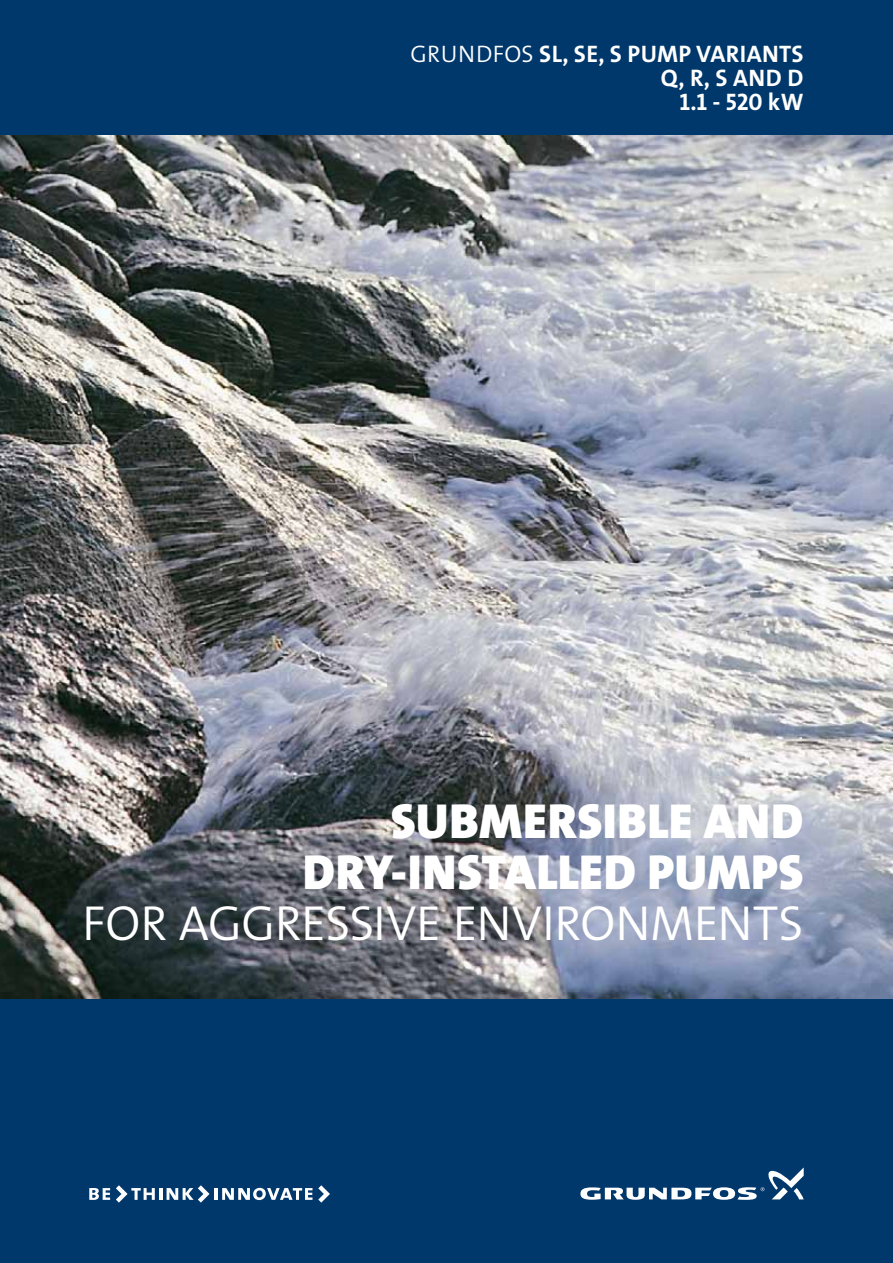
<style>
.page{position:relative;width:893px;height:1263px;background:#fff}
.page>*{position:absolute;margin:0;border:0;box-sizing:border-box;transform-origin:0 0}
.t1{font:49.5px/51px "Grundfos The Sans OT 9 BL";letter-spacing:.01em;color:#fff;text-align:right}
.t2{font:49.5px "Grundfos The Sans OT 4 SL";letter-spacing:-.01em;color:#fff}
.t3{font:24px/24px "Grundfos The Sans OT 7 B";letter-spacing:.015em;color:#fff;text-align:right}
.s1{font-family:"Grundfos The Sans OT 4 SL"}
</style>
<div class="page">
<img style="left:0;top:134px;width:893px;height:866px">
<div style="left:0;top:0;width:893px;height:134px;background:#00386b"></div>
<div style="left:0;top:1000px;width:893px;height:263px;background:#00386b"></div>
<svg style="left:89px;top:1188px;width:21px;height:12px"></svg>
<svg style="left:116px;top:1185px;width:196px;height:17px"></svg>
<svg style="left:318px;top:1185px;width:12px;height:17px"></svg>
<svg style="left:580px;top:1167px;width:224px;height:33px"></svg>
<p class="t3" style="left:410px;top:42px;width:394px"><span class="s1">GRUNDFOS</span> SL, SE, S PUMP VARIANTS<br>Q, R, S AND D<br>1.1 - 520 KW</p>
<h1 class="t1" style="left:303px;top:796px;width:502px">SUBMERSIBLE AND<br>DRY-INSTALLED PUMPS</h1>
<h1 class="t2" style="left:82px;top:891px;width:28px">FOR</h1>
<h1 class="t2" style="left:179px;top:891px;width:61px">AGGR</h1>
<h1 class="t2" style="left:301px;top:891px;width:284px">ESSIVE ENVIRON</h1>
<h1 class="t2" style="left:650px;top:891px;width:149px">MENTS</h1>
</div>
